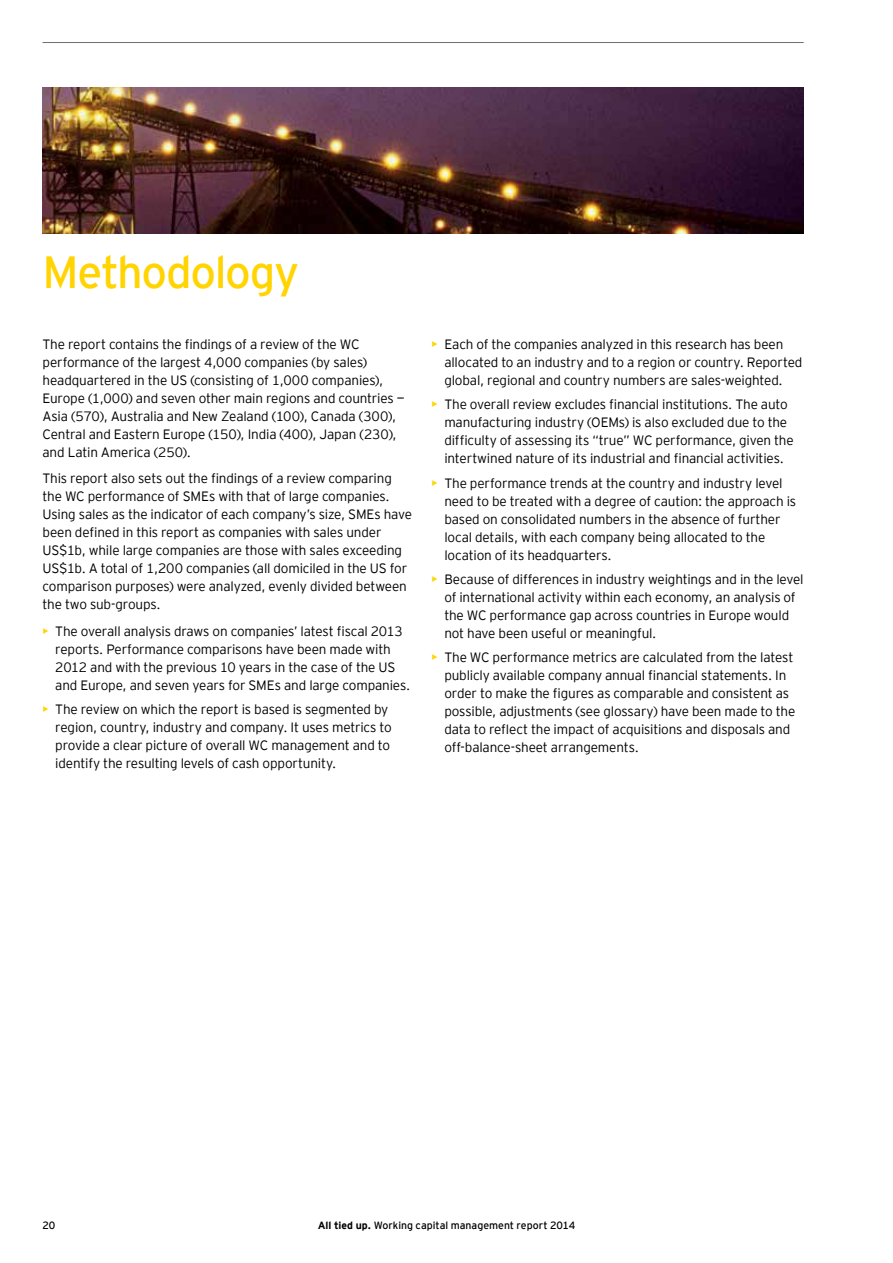
<style>
.page{position:relative;width:893px;height:1263px;background:#fff}
.page>*{position:absolute;margin:0;border:0;box-sizing:border-box;transform-origin:0 0}
.t1{font:45px "EY Interstate";letter-spacing:-.03em;color:#ffd400}
.t2{font:300 13.5px/18px "EY Interstate";letter-spacing:-.015em;color:#000}
.t3{font:10.5px "EY Interstate";color:#000}
.s1{font-weight:400;color:#ffd400}
.s2{font-weight:700}
</style>
<div class="page">
<img style="left:43px;top:87px;width:761px;height:147px">
<hr style="left:43px;top:42px;width:761px;height:1px;background:#6d6e71">
<h1 class="t1" style="left:43px;top:240px;width:258px">Methodology</h1>
<p class="t2" style="left:43px;top:334px;width:364px">The report contains the findings of a review of the WC performance of the largest 4,000 companies (by sales) headquartered in the US (consisting of 1,000 companies), Europe (1,000) and seven other main regions and countries — Asia (570), Australia and New Zealand (100), Canada (300), Central and Eastern Europe (150), India (400), Japan (230), and Latin America (250).</p>
<p class="t2" style="left:43px;top:469px;width:371px">This report also sets out the findings of a review comparing the WC performance of SMEs with that of large companies.<br>Using sales as the indicator of each company’s size, SMEs have been defined in this report as companies with sales under US$1b, while large companies are those with sales exceeding US$1b. A total of 1,200 companies (all domiciled in the US for comparison purposes) were analyzed, evenly divided between the two sub-groups.</p>
<p class="t2" style="left:55px;top:621px;width:357px;text-indent:-13px"><span class="s1">•</span> The overall analysis draws on companies’ latest fiscal 2013 reports. Performance comparisons have been made with 2012 and with the previous 10 years in the case of the US and Europe, and seven years for SMEs and large companies.</p>
<p class="t2" style="left:55px;top:700px;width:338px;text-indent:-13px"><span class="s1">•</span> The review on which the report is based is segmented by region, country, industry and company. It uses metrics to provide a clear picture of overall WC management and to identify the resulting levels of cash opportunity.</p>
<p class="t2" style="left:444px;top:334px;width:360px;text-indent:-13px"><span class="s1">•</span> Each of the companies analyzed in this research has been allocated to an industry and to a region or country. Reported global, regional and country numbers are sales-weighted.</p>
<p class="t2" style="left:444px;top:395px;width:351px;text-indent:-13px"><span class="s1">•</span> The overall review excludes financial institutions. The auto manufacturing industry (OEMs) is also excluded due to the difficulty of assessing its “true” WC performance, given the intertwined nature of its industrial and financial activities.</p>
<p class="t2" style="left:444px;top:473px;width:353px;text-indent:-13px"><span class="s1">•</span> The performance trends at the country and industry level need to be treated with a degree of caution: the approach is based on consolidated numbers in the absence of further local details, with each company being allocated to the location of its headquarters.</p>
<p class="t2" style="left:444px;top:569px;width:361px;text-indent:-13px"><span class="s1">•</span> Because of differences in industry weightings and in the level of international activity within each economy, an analysis of the WC performance gap across countries in Europe would not have been useful or meaningful.</p>
<p class="t2" style="left:444px;top:648px;width:352px;text-indent:-13px"><span class="s1">•</span> The WC performance metrics are calculated from the latest publicly available company annual financial statements. In order to make the figures as comparable and consistent as possible, adjustments (see glossary) have been made to the data to reflect the impact of acquisitions and disposals and off-balance-sheet arrangements.</p>
<p class="t3" style="left:43px;top:1218px;width:14px">20</p>
<p class="t3" style="left:318px;top:1218px;width:259px"><span class="s2">All tied up.</span> Working capital management report 2014</p>
</div>
